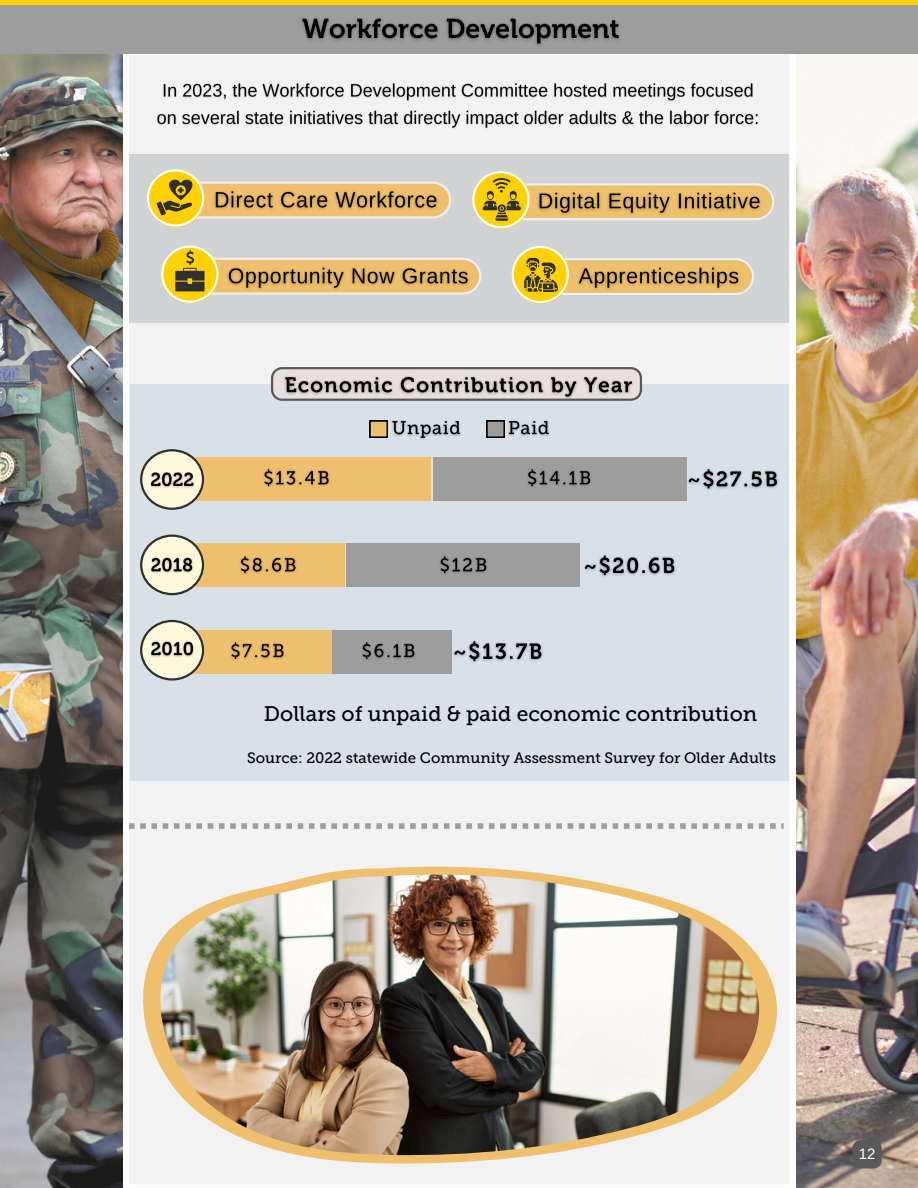
<style>
.page{position:relative;width:918px;height:1188px;background:#fff}
.page>*{position:absolute;margin:0;border:0;box-sizing:border-box;transform-origin:0 0}
.t1{font:21px "Museo Slab 500";color:#000}
.t2{font:15px "Museo Slab 500";color:#000}
.t3{font:15px "Arimo";color:#fff}
</style>
<div class="page">
<img style="left:796px;top:54px;width:122px;height:1134px">
<div style="left:853px;top:1140px;width:29px;height:28px;background:#595959;border-radius:8px"></div>
<img style="left:0;top:54px;width:123px;height:1134px">
<div style="left:129px;top:55px;width:660px;height:1129px;background:#f2f2f2"></div>
<div style="left:130px;top:384px;width:659px;height:397px;background:#d8e0e8"></div>
<svg style="left:271px;top:367px;width:371px;height:33px"></svg>
<img style="left:278px;top:366px;width:362px;height:35px">
<div style="left:0;top:0;width:918px;height:6px;background:#ffd100"></div>
<div style="left:0;top:6px;width:918px;height:48px;background:#9d9d9d"></div>
<div style="left:129px;top:154px;width:660px;height:169px;background:#d0d2d3"></div>
<svg style="left:147px;top:169px;width:304px;height:58px"></svg>
<img style="left:209px;top:182px;width:234px;height:36px">
<svg style="left:370px;top:421px;width:17px;height:17px"></svg>
<img style="left:387px;top:420px;width:74px;height:20px">
<svg style="left:487px;top:421px;width:17px;height:17px"></svg>
<img style="left:504px;top:420px;width:45px;height:18px">
<div style="left:184px;top:458px;width:247px;height:43px;background:#eebf6c"></div>
<div style="left:433px;top:458px;width:254px;height:43px;background:#9d9d9d"></div>
<svg style="left:140px;top:449px;width:64px;height:61px"></svg>
<img style="left:146px;top:465px;width:53px;height:32px">
<img style="left:263px;top:469px;width:67px;height:18px">
<img style="left:527px;top:469px;width:64px;height:18px">
<img style="left:688px;top:469px;width:91px;height:21px">
<div style="left:346px;top:543px;width:234px;height:44px;background:#9d9d9d"></div>
<div style="left:191px;top:543px;width:153px;height:44px;background:#eebf6c"></div>
<svg style="left:140px;top:535px;width:64px;height:60px"></svg>
<img style="left:146px;top:550px;width:52px;height:32px">
<img style="left:240px;top:556px;width:57px;height:18px">
<img style="left:440px;top:556px;width:47px;height:18px">
<img style="left:584px;top:555px;width:92px;height:22px">
<div style="left:194px;top:630px;width:138px;height:44px;background:#eebf6c"></div>
<div style="left:332px;top:630px;width:120px;height:44px;background:#9d9d9d"></div>
<svg style="left:140px;top:620px;width:64px;height:61px"></svg>
<img style="left:146px;top:635px;width:53px;height:32px">
<img style="left:230px;top:641px;width:55px;height:19px">
<img style="left:362px;top:642px;width:53px;height:18px">
<img style="left:453px;top:641px;width:90px;height:22px">
<svg style="left:161px;top:245px;width:320px;height:58px"></svg>
<img style="left:222px;top:258px;width:254px;height:36px">
<svg style="left:472px;top:171px;width:302px;height:57px"></svg>
<img style="left:532px;top:184px;width:236px;height:36px">
<svg style="left:512px;top:246px;width:242px;height:57px"></svg>
<img style="left:572px;top:258px;width:173px;height:37px">
<svg style="left:129px;top:823px;width:655px;height:6px"></svg>
<svg style="left:122px;top:863px;width:658px;height:301px;fill:#f2f2f2"></svg>
<img style="left:160px;top:871px;width:599px;height:285px">
<img style="left:302px;top:18px;width:317px;height:27px">
<img style="left:153px;top:78px;width:609px;height:54px">
<p class="t1" style="left:264px;top:701px;width:495px">Dollars of unpaid &amp; paid economic contribution</p>
<p class="t2" style="left:247px;top:749px;width:530px">Source: 2022 statewide Community Assessment Survey for Older Adults</p>
<p class="t3" style="left:859px;top:1146px;width:18px">12</p>
</div>
